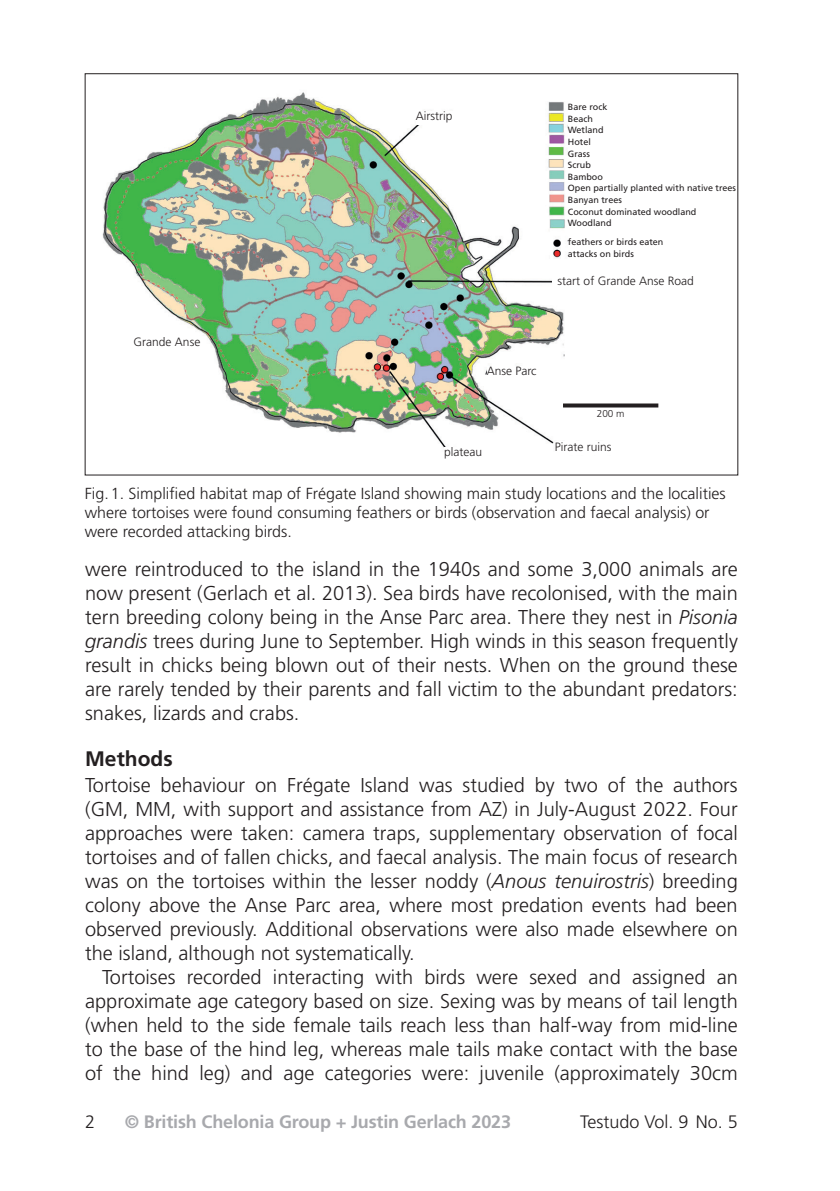
<style>
.page{position:relative;width:840px;height:1191px;background:#fff}
.page>*{position:absolute;margin:0;border:0;box-sizing:border-box;transform-origin:0 0}
.SubHead_65_Bold{font:700 21px "Frutiger";color:#231f20}
.Body_45_f_o{font:300 20px/24px "Frutiger";color:#231f20;text-align:justify}
.Body_45_indent{font:300 20px/24px "Frutiger";color:#231f20;text-align:justify}
.t1{font:700 18px "Frutiger";letter-spacing:-.01em;color:#a8a9ad}
.t2{font:300 18px "Frutiger";color:#231f20}
.t3{font:300 16px/19.2px "Frutiger";color:#231f20}
.Legend_02{font:300 12px "Frutiger";color:#231f20}
.Legend{font:300 10px "Frutiger";color:#231f20}
.Legend-2{font:9px/11.6px "Frutiger";color:#231f20}
.s1{font-style:italic}
</style>
<div class="page">
<img style="left:102px;top:92px;width:463px;height:356px">
<div style="left:552px;top:272px;width:150px;height:26px;background:#fff"></div>
<div style="left:557px;top:394px;width:109px;height:38px;background:#fff"></div>
<div style="left:486px;top:366px;width:56px;height:14px;background:#fff"></div>
<div style="left:415px;top:111px;width:56px;height:14px;background:#fff"></div>
<div style="left:554px;top:441px;width:83px;height:14px;background:#fff"></div>
<div style="left:444px;top:447px;width:55px;height:14px;background:#fff"></div>
<div style="left:118px;top:336px;width:82px;height:14px;background:#fff"></div>
<svg style="left:563px;top:403px;width:95px;height:4px"></svg>
<p class="Legend_02" style="left:133px;top:335px;width:68px">Grande Anse</p>
<p class="Legend_02" style="left:415px;top:109px;width:38px">Airstrip</p>
<p class="Legend-2" style="left:567px;top:101px;width:170px">Bare rock<br>Beach<br>Wetland<br>Hotel<br>Grass<br>Scrub<br>Bamboo<br>Open partially planted with native trees<br>Banyan trees<br>Coconut dominated woodland<br>Woodland</p>
<p class="Legend-2" style="left:567px;top:236px;width:97px">feathers or birds eaten attacks on birds</p>
<p class="Legend_02" style="left:557px;top:274px;width:138px">start of Grande Anse Road</p>
<p class="Legend_02" style="left:486px;top:364px;width:51px">Anse Parc</p>
<p class="Legend_02" style="left:444px;top:445px;width:40px">plateau</p>
<p class="Legend" style="left:596px;top:408px;width:29px">200 m</p>
<p class="Legend_02" style="left:554px;top:439px;width:58px">Pirate ruins</p>
<p class="t3" style="left:85px;top:484px;width:642px">Fig.1. Simplified habitat map of Frégate Island showing main study locations and the localities where tortoises were found consuming feathers or birds (observation and faecal analysis) or were recorded attacking birds.</p>
<p class="Body_45_f_o" style="left:85px;top:557px;width:654px">were reintroduced to the island in the 1940s and some 3,000 animals are now present (Gerlach et al. 2013). Sea birds have recolonised, with the main tern breeding colony being in the Anse Parc area. There they nest in <span class="s1">Pisonia grandis</span> trees during June to September. High winds in this season frequently result in chicks being blown out of their nests. When on the ground these are rarely tended by their parents and fall victim to the abundant predators: snakes, lizards and crabs.</p>
<p class="SubHead_65_Bold" style="left:85px;top:746px;width:89px">Methods</p>
<p class="Body_45_f_o" style="left:85px;top:773px;width:654px">Tortoise behaviour on Frégate Island was studied by two of the authors (GM, MM, with support and assistance from AZ) in July-August 2022. Four approaches were taken: camera traps, supplementary observation of focal tortoises and of fallen chicks, and faecal analysis. The main focus of research was on the tortoises within the lesser noddy (<span class="s1">Anous tenuirostris</span>) breeding colony above the Anse Parc area, where most predation events had been observed previously. Additional observations were also made elsewhere on the island, although not systematically.</p>
<p class="Body_45_indent" style="left:85px;top:965px;width:654px;text-indent:17px">Tortoises recorded interacting with birds were sexed and assigned an approximate age category based on size. Sexing was by means of tail length (when held to the side female tails reach less than half-way from mid-line to the base of the hind leg, whereas male tails make contact with the base of the hind leg) and age categories were: juvenile (approximately 30cm</p>
<p class="t2" style="left:85px;top:1111px;width:12px">2</p>
<p class="t2" style="left:580px;top:1111px;width:159px">Testudo Vol. 9 No. 5</p>
<p class="t1" style="left:125px;top:1111px;width:387px">© British Chelonia Group + Justin Gerlach 2023</p>
</div>
